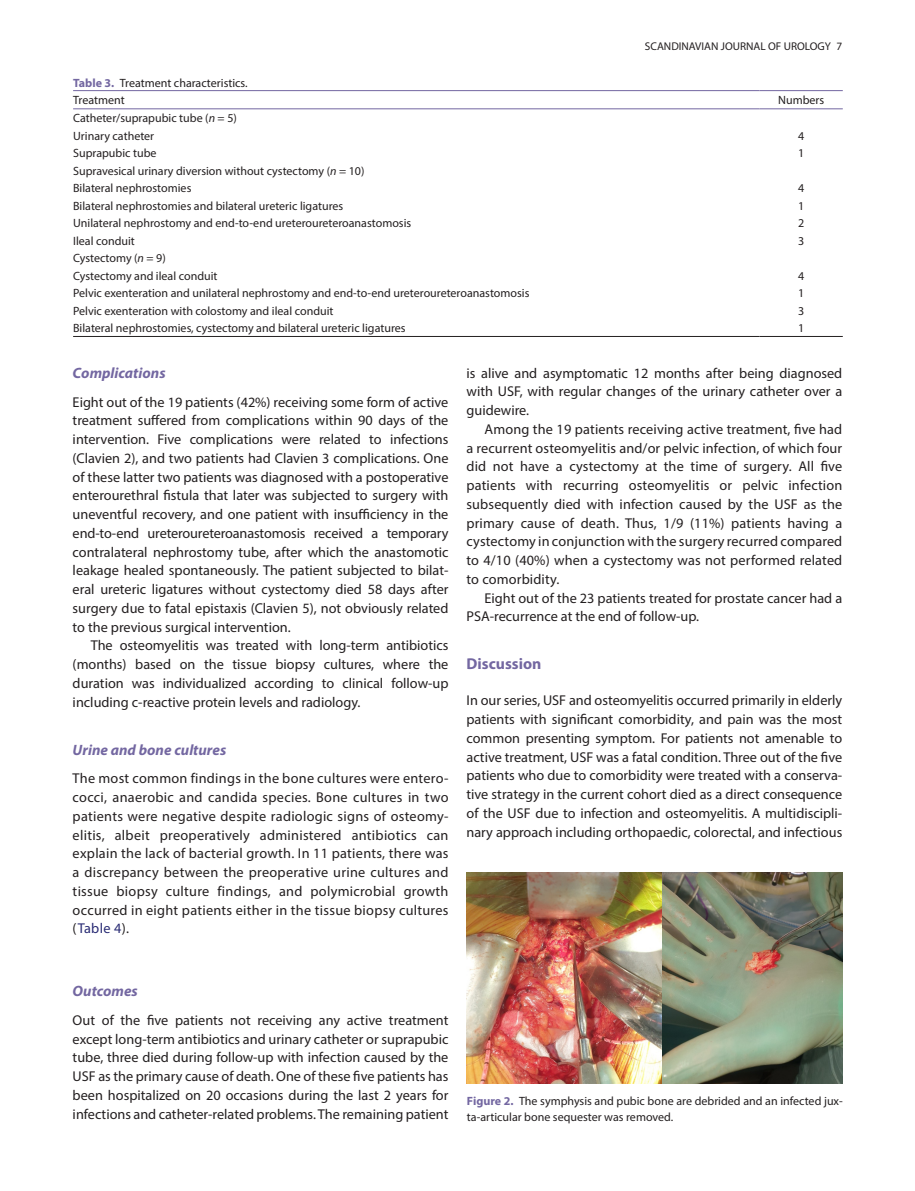
<style>
.page{position:relative;width:915px;height:1191px;background:#fff}
.page>*{position:absolute;margin:0;border:0;box-sizing:border-box;transform-origin:0 0}
.A_head{font:700 15.75px "Myriad Pro";color:#7367a1}
.B_head{font:italic 700 15px "Myriad Pro";color:#7367a1}
.Body_text_first{font:14.25px/18.8px "Myriad Pro";color:#231f20;text-align:justify}
.Body_text_next{font:14.25px/18.8px "Myriad Pro";color:#231f20;text-align:justify}
.Table_Body{font:12px "Myriad Pro";color:#231f20}
.Figure_title{font:12px/16.5px "Myriad Pro";color:#231f20}
.Table_title{font:12px "Myriad Pro";color:#231f20}
.Table_Col_Head{font:12px "Myriad Pro";color:#231f20}
.t1{font:11.25px "Myriad Pro";color:#231f20}
.s1{font-weight:700;color:#7367a1}
.s2{font-style:italic}
.s3{color:#292b74}
</style>
<div class="page">
<svg style="left:73px;top:91px;width:769px;height:1px"></svg>
<hr style="left:73px;top:90px;width:686px;height:1px;background:#7367a1">
<hr style="left:759px;top:90px;width:83px;height:1px;background:#7367a1">
<hr style="left:73px;top:108px;width:686px;height:1px;background:#7367a1">
<hr style="left:759px;top:108px;width:83px;height:1px;background:#7367a1">
<hr style="left:73px;top:336px;width:686px;height:1px;background:#231f20">
<hr style="left:759px;top:336px;width:83px;height:1px;background:#231f20">
<img style="left:467px;top:872px;width:375px;height:211px">
<p class="t1" style="left:644px;top:39px;width:199px">SCANDINAVIAN JOURNAL OF UROLOGY 7</p>
<p class="Table_title" style="left:73px;top:75px;width:176px"><span class="s1">Table 3.</span> Treatment characteristics.</p>
<p class="Table_Col_Head" style="left:73px;top:92px;width:53px">Treatment</p>
<p class="Table_Col_Head" style="left:777px;top:92px;width:48px">Numbers</p>
<p class="Table_Body" style="left:73px;top:111px;width:165px">Catheter/suprapubic tube (<span class="s2">n</span> = 5)</p>
<p class="Table_Body" style="left:73px;top:128px;width:82px">Urinary catheter</p>
<p class="Table_Body" style="left:797px;top:128px;width:8px">4</p>
<p class="Table_Body" style="left:73px;top:146px;width:85px">Suprapubic tube</p>
<p class="Table_Body" style="left:797px;top:146px;width:8px">1</p>
<p class="Table_Body" style="left:73px;top:163px;width:293px">Supravesical urinary diversion without cystectomy (<span class="s2">n</span> = 10)</p>
<p class="Table_Body" style="left:73px;top:181px;width:120px">Bilateral nephrostomies</p>
<p class="Table_Body" style="left:797px;top:181px;width:8px">4</p>
<p class="Table_Body" style="left:73px;top:198px;width:271px">Bilateral nephrostomies and bilateral ureteric ligatures</p>
<p class="Table_Body" style="left:797px;top:198px;width:8px">1</p>
<p class="Table_Body" style="left:73px;top:216px;width:339px">Unilateral nephrostomy and end-to-end ureteroureteroanastomosis</p>
<p class="Table_Body" style="left:797px;top:216px;width:8px">2</p>
<p class="Table_Body" style="left:73px;top:233px;width:63px">Ileal conduit</p>
<p class="Table_Body" style="left:797px;top:233px;width:8px">3</p>
<p class="Table_Body" style="left:73px;top:251px;width:94px">Cystectomy (<span class="s2">n</span> = 9)</p>
<p class="Table_Body" style="left:73px;top:268px;width:146px">Cystectomy and ileal conduit</p>
<p class="Table_Body" style="left:797px;top:268px;width:8px">4</p>
<p class="Table_Body" style="left:73px;top:286px;width:457px">Pelvic exenteration and unilateral nephrostomy and end-to-end ureteroureteroanastomosis</p>
<p class="Table_Body" style="left:797px;top:286px;width:8px">1</p>
<p class="Table_Body" style="left:73px;top:303px;width:262px">Pelvic exenteration with colostomy and ileal conduit</p>
<p class="Table_Body" style="left:797px;top:303px;width:8px">3</p>
<p class="Table_Body" style="left:73px;top:321px;width:334px">Bilateral nephrostomies, cystectomy and bilateral ureteric ligatures</p>
<p class="Table_Body" style="left:797px;top:321px;width:8px">1</p>
<p class="B_head" style="left:73px;top:363px;width:94px">Complications</p>
<p class="Body_text_first" style="left:73px;top:392px;width:377px">Eight out of the 19 patients (42%) receiving some form of active treatment suffered from complications within 90 days of the intervention. Five complications were related to infections (Clavien 2), and two patients had Clavien 3 complications. One of these latter two patients was diagnosed with a postoperative enterourethral fistula that later was subjected to surgery with uneventful recovery, and one patient with insufficiency in the end-to-end ureteroureteroanastomosis received a temporary contralateral nephrostomy tube, after which the anastomotic leakage healed spontaneously. The patient subjected to bilat&shy;eral ureteric ligatures without cystectomy died 58 days after surgery due to fatal epistaxis (Clavien 5), not obviously related to the previous surgical intervention.</p>
<p class="Body_text_next" style="left:73px;top:636px;width:377px;text-indent:18px">The osteomyelitis was treated with long-term antibiotics (months) based on the tissue biopsy cultures, where the duration was individualized according to clinical follow-up including c-reactive protein levels and radiology.</p>
<p class="B_head" style="left:73px;top:740px;width:155px">Urine and bone cultures</p>
<p class="Body_text_first" style="left:73px;top:769px;width:377px">The most common findings in the bone cultures were entero&shy;cocci, anaerobic and candida species. Bone cultures in two patients were negative despite radiologic signs of osteomy&shy;elitis, albeit preoperatively administered antibiotics can explain the lack of bacterial growth. In 11 patients, there was a discrepancy between the preoperative urine cultures and tissue biopsy culture findings, and polymicrobial growth occurred in eight patients either in the tissue biopsy cultures (<span class="s3">Table 4</span>).</p>
<p class="Body_text_first" style="left:466px;top:363px;width:377px">is alive and asymptomatic 12 months after being diagnosed with USF, with regular changes of the urinary catheter over a guidewire.</p>
<p class="Body_text_next" style="left:466px;top:419px;width:377px;text-indent:18px">Among the 19 patients receiving active treatment, five had a recurrent osteomyelitis and/or pelvic infection, of which four did not have a cystectomy at the time of surgery. All five patients with recurring osteomyelitis or pelvic infection subsequently died with infection caused by the USF as the primary cause of death. Thus, 1/9 (11%) patients having a cystectomy in conjunction with the surgery recurred compared to 4/10 (40%) when a cystectomy was not performed related to comorbidity.</p>
<p class="Body_text_next" style="left:466px;top:588px;width:377px;text-indent:18px">Eight out of the 23 patients treated for prostate cancer had a<br>PSA-recurrence at the end of follow-up.</p>
<p class="A_head" style="left:466px;top:653px;width:76px">Discussion</p>
<p class="Body_text_first" style="left:466px;top:691px;width:377px">In our series, USF and osteomyelitis occurred primarily in elderly patients with significant comorbidity, and pain was the most common presenting symptom. For patients not amenable to active treatment, USF was a fatal condition. Three out of the five patients who due to comorbidity were treated with a conserva&shy;tive strategy in the current cohort died as a direct consequence of the USF due to infection and osteomyelitis. A multidiscipli&shy;nary approach including orthopaedic, colorectal, and infectious</p>
<p class="B_head" style="left:73px;top:981px;width:67px">Outcomes</p>
<p class="Body_text_first" style="left:73px;top:1010px;width:377px">Out of the five patients not receiving any active treatment except long-term antibiotics and urinary catheter or suprapubic tube, three died during follow-up with infection caused by the USF as the primary cause of death. One of these five patients has been hospitalized on 20 occasions during the last 2 years for infections and catheter-related problems. The remaining patient</p>
<p class="Figure_title" style="left:467px;top:1092px;width:377px"><span class="s1">Figure 2.</span> The symphysis and pubic bone are debrided and an infected jux&shy;ta-articular bone sequester was removed.</p>
</div>
